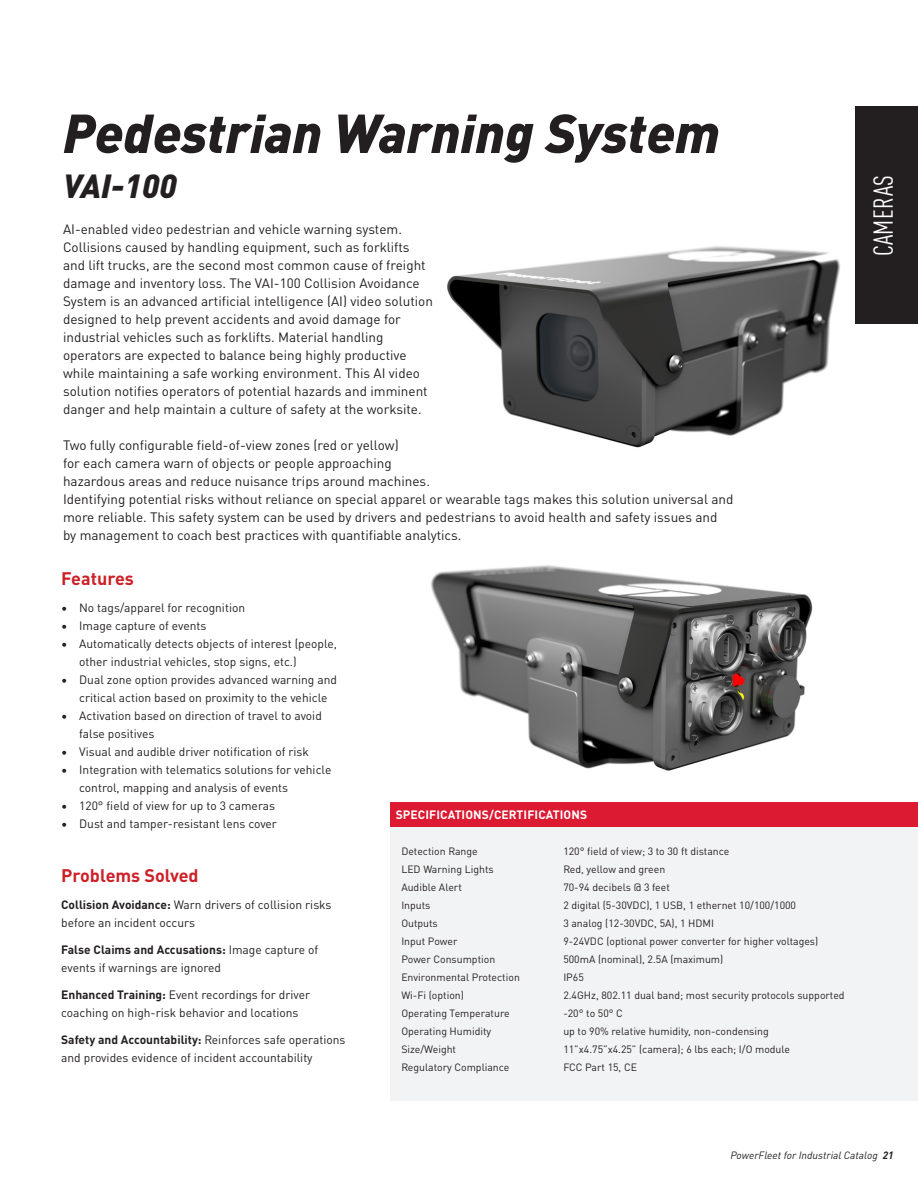
<style>
.page{position:relative;width:918px;height:1188px;background:#fff}
.page>*{position:absolute;margin:0;border:0;box-sizing:border-box;transform-origin:0 0}
.Product_Title{font:italic 900 54px "DIN Pro";color:#231f20}
.Product_Title-2{font:italic 900 33px "DIN Pro";color:#231f20}
.t1{font:condensed 27px "DIN Pro";letter-spacing:.02em;color:#fff}
.Product_Section_Head{font:700 18px "DIN Pro";color:#cd2027}
.Body{font:13.5px/18px "DIN Pro";color:#231f20}
.Body_Smaller{font:12px/18px "DIN Pro";color:#231f20}
.Specs_Header{font:700 12px "DIN Pro";letter-spacing:.01em;color:#fff}
.Specs{font:10.5px "DIN Pro";color:#231f20}
.t2{font:italic 10.5px "DIN Pro";color:#231f20}
.s1{font-weight:700}
</style>
<div class="page">
<img style="left:431px;top:565px;width:382px;height:206px">
<div style="left:855px;top:106px;width:63px;height:218px;background:#231f20"></div>
<img style="left:447px;top:246px;width:393px;height:202px">
<div style="left:391px;top:806px;width:527px;height:295px;background:#f2f3f4"></div>
<div style="left:391px;top:802px;width:527px;height:25px;background:#dc1a32"></div>
<p class="Product_Title" style="left:63px;top:90px;width:659px">Pedestrian Warning System</p>
<p class="Product_Title-2" style="left:63px;top:160px;width:116px">VAI-100</p>
<p class="Body" style="left:63px;top:219px;width:372px">AI-enabled video pedestrian and vehicle warning system.<br>Collisions caused by handling equipment, such as forklifts and lift trucks, are the second most common cause of freight damage and inventory loss. The VAI-100 Collision Avoidance System is an advanced artificial intelligence (AI) video solution designed to help prevent accidents and avoid damage for industrial vehicles such as forklifts. Material handling operators are expected to balance being highly productive while maintaining a safe working environment. This AI video solution notifies operators of potential hazards and imminent danger and help maintain a culture of safety at the worksite.</p>
<p class="Body" style="left:63px;top:435px;width:672px">Two fully configurable field-of-view zones (red or yellow)<br>for each camera warn of objects or people approaching<br>hazardous areas and reduce nuisance trips around machines.<br>Identifying potential risks without reliance on special apparel or wearable tags makes this solution universal and more reliable. This safety system can be used by drivers and pedestrians to avoid health and safety issues and by management to coach best practices with quantifiable analytics.</p>
<p class="Product_Section_Head" style="left:61px;top:564px;width:74px">Features</p>
<p class="Body_Smaller" style="left:61px;top:598px;width:185px">• No tags/apparel for recognition</p>
<p class="Body_Smaller" style="left:61px;top:616px;width:147px">• Image capture of events</p>
<p class="Body_Smaller" style="left:79px;top:634px;width:259px;text-indent:-18px">• Automatically detects objects of interest (people, other industrial vehicles, stop signs, etc.)</p>
<p class="Body_Smaller" style="left:79px;top:670px;width:259px;text-indent:-18px">• Dual zone option provides advanced warning and critical action based on proximity to the vehicle</p>
<p class="Body_Smaller" style="left:79px;top:706px;width:244px;text-indent:-18px">• Activation based on direction of travel to avoid false positives</p>
<p class="Body_Smaller" style="left:61px;top:742px;width:249px">• Visual and audible driver notification of risk</p>
<p class="Body_Smaller" style="left:79px;top:760px;width:254px;text-indent:-18px">• Integration with telematics solutions for vehicle control, mapping and analysis of events</p>
<p class="Body_Smaller" style="left:61px;top:796px;width:216px">• 120° field of view for up to 3 cameras</p>
<p class="Body_Smaller" style="left:61px;top:814px;width:217px">• Dust and tamper-resistant lens cover</p>
<p class="Product_Section_Head" style="left:61px;top:861px;width:139px">Problems Solved</p>
<p class="Body_Smaller" style="left:61px;top:895px;width:272px"><span class="s1">Collision Avoidance:</span> Warn drivers of collision risks before an incident occurs</p>
<p class="Body_Smaller" style="left:61px;top:940px;width:259px"><span class="s1">False Claims and Accusations:</span> Image capture of events if warnings are ignored</p>
<p class="Body_Smaller" style="left:61px;top:985px;width:251px"><span class="s1">Enhanced Training:</span> Event recordings for driver coaching on high-risk behavior and locations</p>
<p class="Body_Smaller" style="left:61px;top:1030px;width:286px"><span class="s1">Safety and Accountability:</span> Reinforces safe operations and provides evidence of incident accountability</p>
<p class="Specs_Header" style="left:396px;top:805px;width:193px">SPECIFICATIONS/CERTIFICATIONS</p>
<p class="Specs" style="left:401px;top:843px;width:78px">Detection Range</p>
<p class="Specs" style="left:563px;top:843px;width:168px">120° field of view; 3 to 30 ft distance</p>
<p class="Specs" style="left:401px;top:861px;width:94px">LED Warning Lights</p>
<p class="Specs" style="left:563px;top:861px;width:103px">Red, yellow and green</p>
<p class="Specs" style="left:401px;top:879px;width:62px">Audible Alert</p>
<p class="Specs" style="left:563px;top:879px;width:108px">70-94 decibels @ 3 feet</p>
<p class="Specs" style="left:401px;top:897px;width:31px">Inputs</p>
<p class="Specs" style="left:563px;top:897px;width:234px">2 digital (5-30VDC), 1 USB, 1 ethernet 10/100/1000</p>
<p class="Specs" style="left:401px;top:915px;width:38px">Outputs</p>
<p class="Specs" style="left:563px;top:915px;width:152px">3 analog (12-30VDC, 5A), 1 HDMI</p>
<p class="Specs" style="left:401px;top:933px;width:58px">Input Power</p>
<p class="Specs" style="left:563px;top:933px;width:256px">9-24VDC (optional power converter for higher voltages)</p>
<p class="Specs" style="left:401px;top:951px;width:95px">Power Consumption</p>
<p class="Specs" style="left:563px;top:951px;width:161px">500mA (nominal), 2.5A (maximum)</p>
<p class="Specs" style="left:401px;top:969px;width:120px">Environmental Protection</p>
<p class="Specs" style="left:563px;top:969px;width:22px">IP65</p>
<p class="Specs" style="left:401px;top:987px;width:64px">Wi-Fi (option)</p>
<p class="Specs" style="left:563px;top:987px;width:283px">2.4GHz, 802.11 dual band; most security protocols supported</p>
<p class="Specs" style="left:401px;top:1005px;width:110px">Operating Temperature</p>
<p class="Specs" style="left:563px;top:1005px;width:61px">-20° to 50° C</p>
<p class="Specs" style="left:401px;top:1023px;width:91px">Operating Humidity</p>
<p class="Specs" style="left:563px;top:1023px;width:207px">up to 90% relative humidity, non-condensing</p>
<p class="Specs" style="left:401px;top:1041px;width:56px">Size/Weight</p>
<p class="Specs" style="left:563px;top:1041px;width:228px">11”x4.75”x4.25” (camera); 6 lbs each; I/O module</p>
<p class="Specs" style="left:401px;top:1059px;width:110px">Regulatory Compliance</p>
<p class="Specs" style="left:563px;top:1059px;width:75px">FCC Part 15, CE</p>
<p class="t1" style="left:864px;top:256px;width:83px;rotate:-90deg">CAMERAS</p>
<p class="t2" style="left:730px;top:1147px;width:165px">PowerFleet for Industrial Catalog <span class="s1">21</span></p>
</div>
